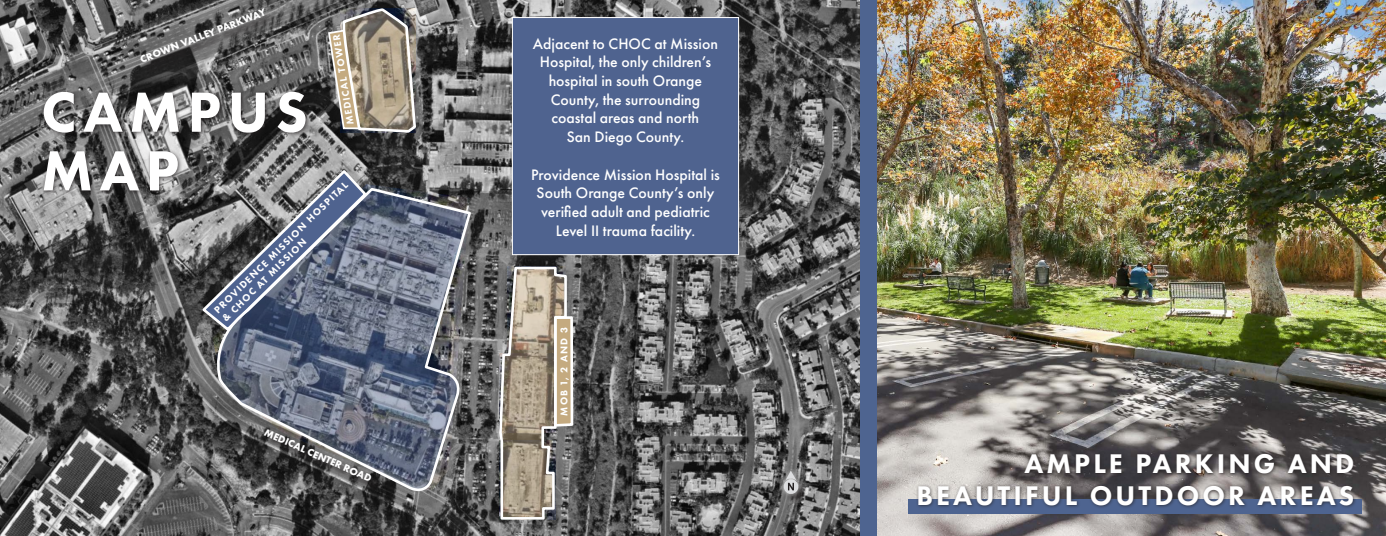
<style>
.page{position:relative;width:1386px;height:536px;background:#fff}
.page>*{position:absolute;margin:0;border:0;box-sizing:border-box;transform-origin:0 0}
.Rio_Vista_Sub{font:800 58.62px "Futura PT";letter-spacing:.11em;color:#fff}
.Rio_Vista_Sub-2{font:800 28px/31.5px "Futura PT";letter-spacing:.11em;color:#fff;text-align:right}
.t1{font:500 15.75px/18.7px "Futura PT";color:#fff;text-align:center}
.t2{font:700 10.5px "Futura PT";color:#fff}
.Rio_Vista_Sub-3{font:800 10.15px/11.6px "Futura PT";letter-spacing:.11em;color:#fff}
</style>
<div class="page">
<img style="left:877px;top:0;width:509px;height:536px">
<div style="left:850px;top:0;width:27px;height:536px;background:#4e6490"></div>
<img style="left:0;top:0;width:860px;height:536px">
<svg style="left:200px;top:167px;width:169px;height:166px;background:#7f8083"></svg>
<svg style="left:208px;top:185px;width:265px;height:314px;background:#656c7b"></svg>
<div style="left:41px;top:88px;width:270px;height:108px;background:#231f20;opacity:.75"></div>
<svg style="left:327px;top:9px;width:90px;height:125px;background:#9c9282"></svg>
<div style="left:266px;top:430px;width:116px;height:61px;background:#231f20;opacity:.75"></div>
<div style="left:142px;top:10px;width:133px;height:62px;background:#231f20;opacity:.75"></div>
<svg style="left:498px;top:265px;width:77px;height:255px;background:#a1988a"></svg>
<div style="left:908px;top:499px;width:453px;height:15px;background:#4e6490"></div>
<div style="left:916px;top:451px;width:441px;height:58px;background:#231f20;opacity:.75"></div>
<div style="left:512px;top:18px;width:227px;height:236px;background:#4f638f"></div>
<div style="left:512px;top:17px;width:227px;height:238px;border:1px solid #fff"></div>
<div style="left:784px;top:472px;width:24px;height:32px;background:#231f20;opacity:.75"></div>
<div style="left:778px;top:465px;width:26px;height:34px;background:#fff;opacity:.75"></div>
<svg style="left:783px;top:470px;width:16px;height:24px"></svg>
<p class="t2" style="left:138px;top:53px;width:135px;rotate:-21deg">CROWN VALLEY PARKWAY</p>
<p class="Rio_Vista_Sub-3" style="left:345px;top:125px;width:93px;rotate:-99deg">MEDICAL TOWER</p>
<p class="Rio_Vista_Sub" style="left:41px;top:75px;width:268px">CAMPUS</p>
<p class="Rio_Vista_Sub" style="left:41px;top:134px;width:139px">MAP</p>
<p class="Rio_Vista_Sub-3" style="left:211px;top:307px;width:185px;rotate:-44deg">PROVIDENCE MISSION HOSPITAL &amp; CHOC AT MISSION</p>
<p class="t2" style="left:268px;top:425px;width:118px;rotate:24deg">MEDICAL CENTER ROAD</p>
<p class="t1" style="left:533px;top:34px;width:187px">Adjacent to CHOC at Mission<br>Hospital, the only children’s hospital in south Orange<br>County, the surrounding coastal areas and north<br>San Diego County.</p>
<p class="t1" style="left:531px;top:165px;width:190px">Providence Mission Hospital is<br>South Orange County’s only verified adult and pediatric<br>Level II trauma facility.</p>
<p class="Rio_Vista_Sub-3" style="left:558px;top:415px;width:90px;rotate:-90deg">MOB 1, 2 AND 3</p>
<p class="Rio_Vista_Sub-2" style="left:916px;top:447px;width:439px">AMPLE PARKING AND<br>BEAUTIFUL OUTDOOR AREAS</p>
</div>
